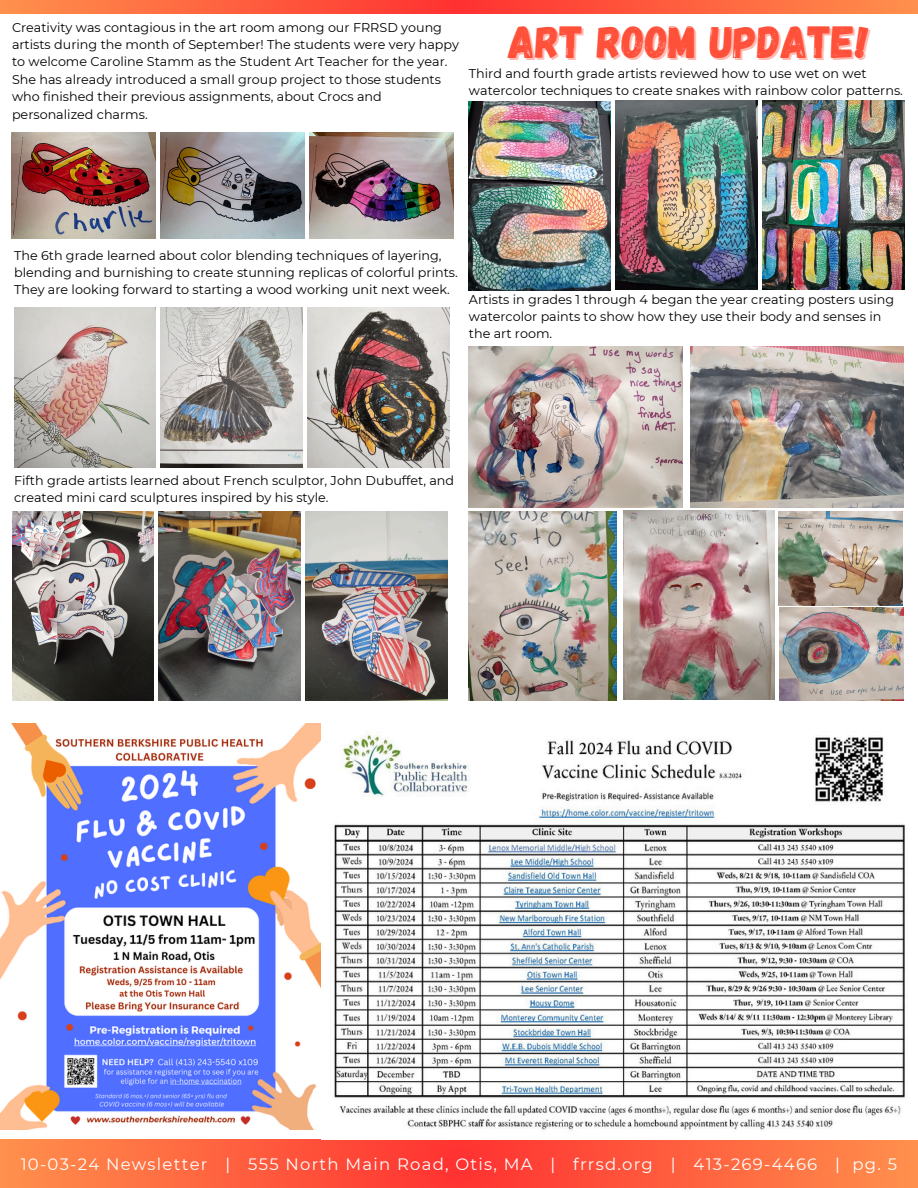
<style>
.page{position:relative;width:918px;height:1188px;background:#fff}
.page>*{position:absolute;margin:0;border:0;box-sizing:border-box;transform-origin:0 0}
.t1{font:45px "Gagalin";color:#ff503a}
.t2{font:16.5px "Montserrat";letter-spacing:.075em;color:#fff}
.t3{font:12.75px/16.8px "Montserrat";color:#000}
</style>
<div class="page">
<svg style="left:0;top:1140px;width:918px;height:48px;background:#ff603e"></svg>
<svg style="left:0;top:0;width:918px;height:13px;background:#ff603e"></svg>
<img style="left:0;top:724px;width:321px;height:406px">
<img style="left:334px;top:732px;width:571px;height:399px">
<img style="left:12px;top:132px;width:144px;height:107px">
<img style="left:161px;top:132px;width:144px;height:107px">
<img style="left:310px;top:132px;width:144px;height:107px">
<img style="left:14px;top:307px;width:142px;height:160px">
<img style="left:161px;top:307px;width:141px;height:160px">
<img style="left:308px;top:307px;width:141px;height:160px">
<img style="left:12px;top:512px;width:142px;height:189px">
<img style="left:159px;top:512px;width:141px;height:189px">
<img style="left:306px;top:512px;width:141px;height:189px">
<img style="left:469px;top:101px;width:142px;height:189px">
<img style="left:616px;top:101px;width:142px;height:189px">
<img style="left:763px;top:101px;width:142px;height:189px">
<img style="left:469px;top:512px;width:147px;height:189px">
<img style="left:624px;top:511px;width:150px;height:189px">
<img style="left:690px;top:347px;width:214px;height:161px">
<img style="left:469px;top:347px;width:214px;height:161px">
<img style="left:779px;top:512px;width:123px;height:93px">
<img style="left:780px;top:608px;width:124px;height:93px">
<p class="t3" style="left:12px;top:18px;width:449px;line-height:17.4px">Creativity was contagious in the art room among our FRRSD young artists during the month of September! The students were very happy to welcome Caroline Stamm as the Student Art Teacher for the year.<br>She has already introduced a small group project to those students who finished their previous assignments, about Crocs and personalized charms.</p>
<p class="t1" style="left:508px;top:13px;width:362px">ART ROOM UPDATE!</p>
<p class="t3" style="left:469px;top:65px;width:436px">Third and fourth grade artists reviewed how to use wet on wet watercolor techniques to create snakes with rainbow color patterns.</p>
<p class="t3" style="left:14px;top:247px;width:445px">The 6th grade learned about color blending techniques of layering, blending and burnishing to create stunning replicas of colorful prints.<br>They are looking forward to starting a wood working unit next week.</p>
<p class="t3" style="left:469px;top:291px;width:427px">Artists in grades 1 through 4 began the year creating posters using watercolor paints to show how they use their body and senses in the art room.</p>
<p class="t3" style="left:14px;top:472px;width:442px">Fifth grade artists learned about French sculptor, John Dubuffet, and created mini card sculptures inspired by his style.</p>
<p class="t2" style="left:21px;top:1154px;width:878px">10-03-24 Newsletter | 555 North Main Road, Otis, MA | frrsd.org | 413-269-4466 | pg. 5</p>
</div>
